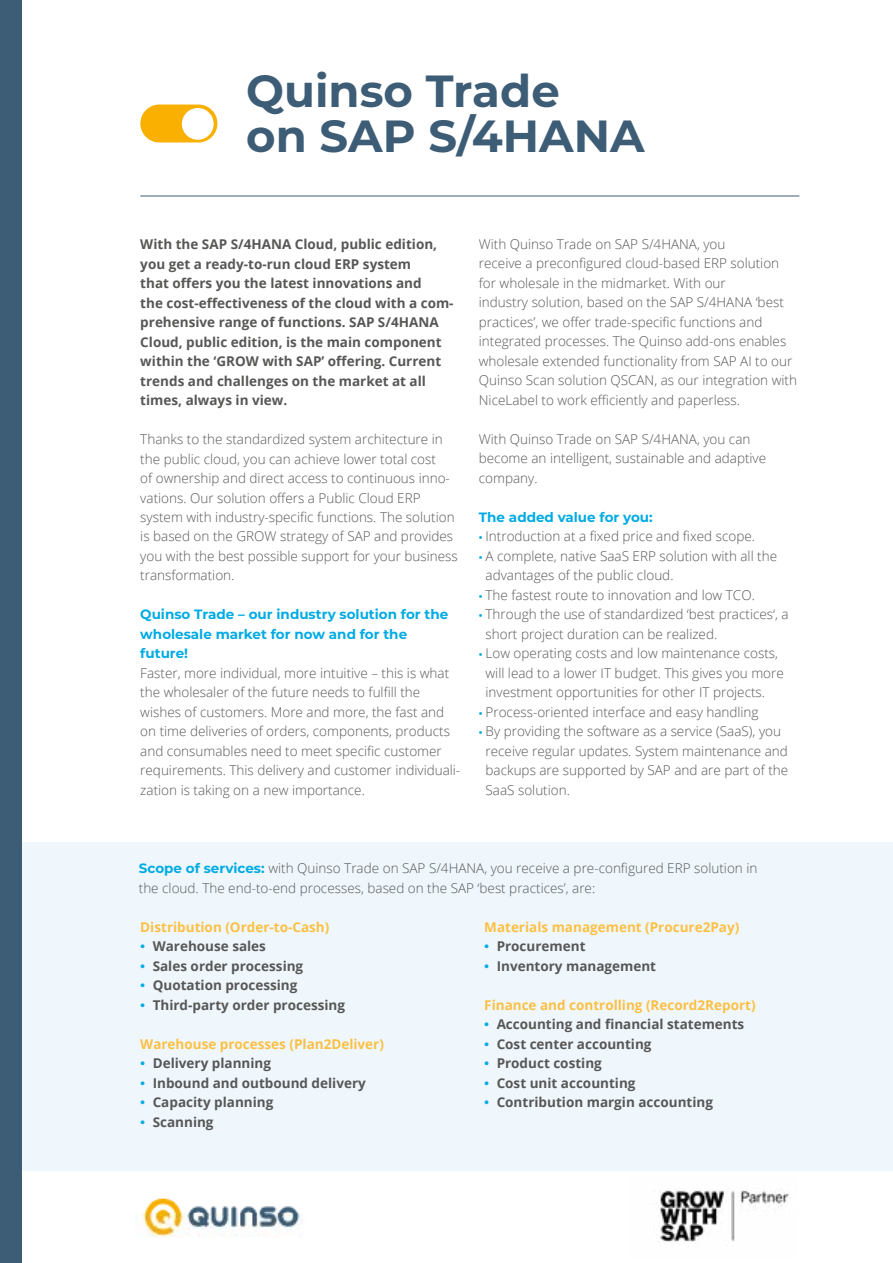
<style>
.page{position:relative;width:893px;height:1263px;background:#fff}
.page>*{position:absolute;margin:0;border:0;box-sizing:border-box;transform-origin:0 0}
.t1{font:700 45px/45px "Montserrat";color:#3d5c76}
.t2{font:300 13.5px/19.5px "Open Sans";color:#575756}
.t3{font:700 13.5px/19.5px "Open Sans";color:#575756}
.t4{font:700 13.5px "Open Sans";color:#fcc043}
.t5{font:700 13.5px/19.5px "Montserrat";color:#00abe4}
.s1{font-family:"Myriad Pro";font-weight:400;color:#00abe4}
.s2{font-family:"Montserrat";font-weight:700;color:#00abe4}
.s3{font-family:"Myriad Pro";font-weight:400;font-size:18px;color:#00abe4}
</style>
<div class="page">
<div style="left:21px;top:842px;width:872px;height:329px;background:#eff7fd"></div>
<img style="left:136px;top:1198px;width:167px;height:40px">
<div style="left:0;top:0;width:21px;height:1263px;background:#3d5c76"></div>
<hr style="left:140px;top:196px;width:659px;height:1px;background:#3d5c76">
<img style="left:658px;top:1190px;width:132px;height:52px">
<div style="left:140px;top:105px;width:77px;height:37px;background:#f9b000;border-radius:19px"></div>
<div style="left:182px;top:108px;width:32px;height:32px;background:#fff;border-radius:50%"></div>
<h1 class="t1" style="left:246px;top:67px;width:400px">Quinso Trade<br>on SAP S/4HANA</h1>
<p class="t3" style="left:140px;top:234px;width:315px">With the SAP S/4HANA Cloud, public edition, you get a ready-to-run cloud ERP system<br>that offers you the latest innovations and<br>the cost-effectiveness of the cloud with a com&shy;prehensive range of functions. SAP S/4HANA Cloud, public edition, is the main component within the ‘GROW with SAP’ offering. Current trends and challenges on the market at all times, always in view.</p>
<p class="t2" style="left:140px;top:429px;width:319px">Thanks to the standardized system architecture in the public cloud, you can achieve lower total cost<br>of ownership and direct access to continuous inno&shy;vations. Our solution offers a Public Cloud ERP system with industry-specific functions. The solution is based on the GROW strategy of SAP and provides you with the best possible support for your business transformation.</p>
<p class="t5" style="left:140px;top:604px;width:309px">Quinso Trade – our industry solution for the wholesale market for now and for the future!</p>
<p class="t2" style="left:140px;top:663px;width:321px">Faster, more individual, more intuitive – this is what the wholesaler of the future needs to fulfill the wishes of customers. More and more, the fast and on time deliveries of orders, components, products and consumables need to meet specific customer requirements. This delivery and customer individuali&shy;zation is taking on a new importance.</p>
<p class="t2" style="left:479px;top:234px;width:320px">With Quinso Trade on SAP S/4HANA, you<br>receive a preconfigured cloud-based ERP solution for wholesale in the midmarket. With our<br>industry solution, based on the SAP S/4HANA ‘best practices’, we offer trade-specific functions and integrated processes. The Quinso add-ons enables wholesale extended functionality from SAP AI to our Quinso Scan solution QSCAN, as our integration with NiceLabel to work efficiently and paperless.</p>
<p class="t2" style="left:479px;top:429px;width:289px">With Quinso Trade on SAP S/4HANA, you can become an intelligent, sustainable and adaptive company.</p>
<p class="t5" style="left:479px;top:507px;width:175px">The added value for you:</p>
<p class="t2" style="left:479px;top:526px;width:278px"><span class="s1">•</span> Introduction at a fixed price and fixed scope.</p>
<p class="t2" style="left:486px;top:546px;width:293px;text-indent:-7px"><span class="s1">•</span> A complete, native SaaS ERP solution with all the advantages of the public cloud.</p>
<p class="t2" style="left:479px;top:585px;width:277px"><span class="s1">•</span> The fastest route to innovation and low TCO.</p>
<p class="t2" style="left:486px;top:604px;width:305px;text-indent:-7px"><span class="s1">•</span> Through the use of standardized ‘best practices‘, a short project duration can be realized.</p>
<p class="t2" style="left:486px;top:643px;width:300px;text-indent:-7px"><span class="s1">•</span> Low operating costs and low maintenance costs, will lead to a lower IT budget. This gives you more investment opportunities for other IT projects.</p>
<p class="t2" style="left:479px;top:702px;width:281px"><span class="s1">•</span> Process-oriented interface and easy handling</p>
<p class="t2" style="left:486px;top:721px;width:304px;text-indent:-7px"><span class="s1">•</span> By providing the software as a service (SaaS), you receive regular updates. System maintenance and backups are supported by SAP and are part of the SaaS solution.</p>
<p class="t2" style="left:139px;top:858px;width:620px"><span class="s2">Scope of services:</span> with Quinso Trade on SAP S/4HANA, you receive a pre-configured ERP solution in the cloud. The end-to-end processes, based on the SAP ‘best practices’, are:</p>
<p class="t4" style="left:140px;top:917px;width:190px">Distribution (Order-to-Cash)</p>
<p class="t3" style="left:140px;top:936px;width:127px"><span class="s3">•</span> Warehouse sales</p>
<p class="t3" style="left:140px;top:956px;width:164px"><span class="s3">•</span> Sales order processing</p>
<p class="t3" style="left:140px;top:975px;width:159px"><span class="s3">•</span> Quotation processing</p>
<p class="t3" style="left:140px;top:995px;width:206px"><span class="s3">•</span> Third-party order processing</p>
<p class="t4" style="left:140px;top:1034px;width:245px">Warehouse processes (Plan2Deliver)</p>
<p class="t3" style="left:140px;top:1053px;width:132px"><span class="s3">•</span> Delivery planning</p>
<p class="t3" style="left:140px;top:1073px;width:227px"><span class="s3">•</span> Inbound and outbound delivery</p>
<p class="t3" style="left:140px;top:1092px;width:135px"><span class="s3">•</span> Capacity planning</p>
<p class="t3" style="left:140px;top:1112px;width:75px"><span class="s3">•</span> Scanning</p>
<p class="t4" style="left:484px;top:917px;width:257px">Materials management (Procure2Pay)</p>
<p class="t3" style="left:484px;top:936px;width:103px"><span class="s3">•</span> Procurement</p>
<p class="t3" style="left:484px;top:956px;width:173px"><span class="s3">•</span> Inventory management</p>
<p class="t4" style="left:484px;top:995px;width:273px">Finance and controlling (Record2Report)</p>
<p class="t3" style="left:484px;top:1014px;width:262px"><span class="s3">•</span> Accounting and financial statements</p>
<p class="t3" style="left:484px;top:1034px;width:169px"><span class="s3">•</span> Cost center accounting</p>
<p class="t3" style="left:484px;top:1053px;width:119px"><span class="s3">•</span> Product costing</p>
<p class="t3" style="left:484px;top:1073px;width:153px"><span class="s3">•</span> Cost unit accounting</p>
<p class="t3" style="left:484px;top:1092px;width:230px"><span class="s3">•</span> Contribution margin accounting</p>
</div>
